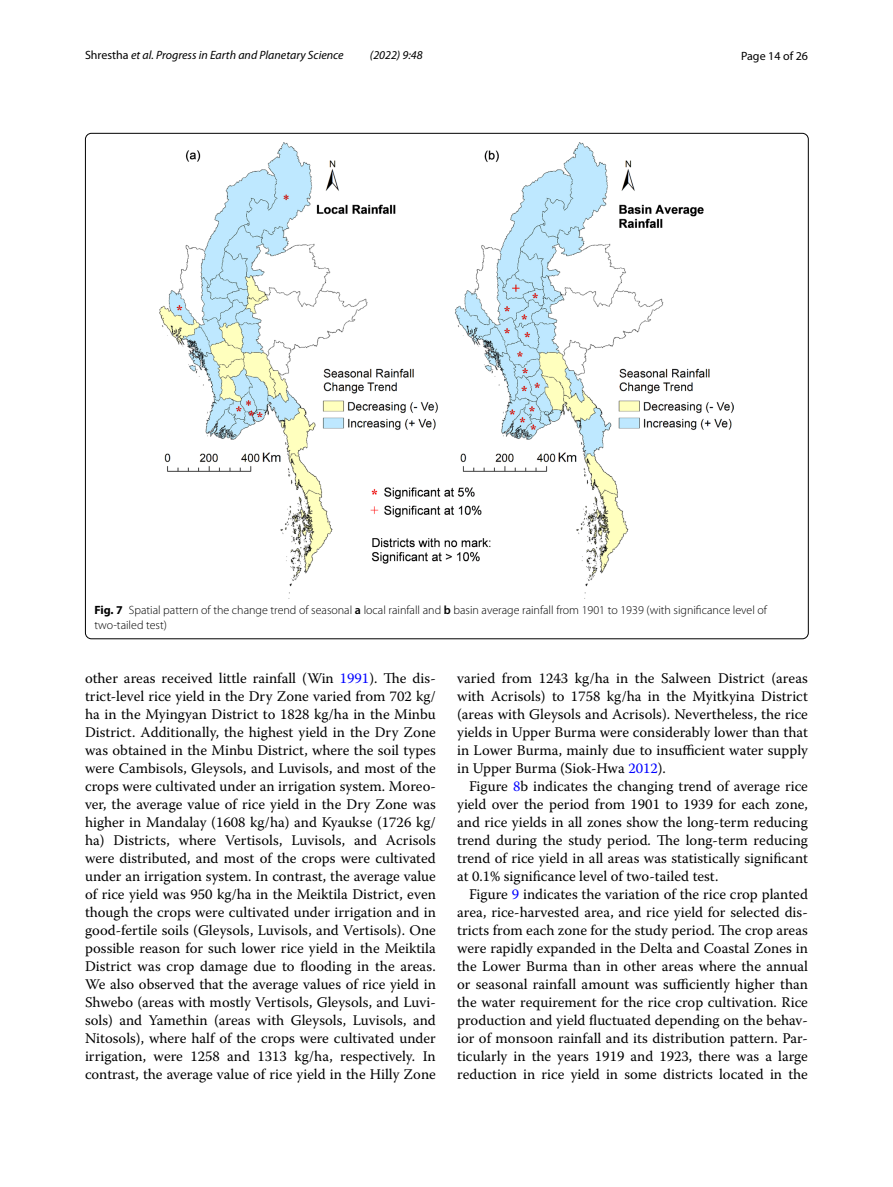
<style>
.page{position:relative;width:893px;height:1187px;background:#fff}
.page>*{position:absolute;margin:0;border:0;box-sizing:border-box;transform-origin:0 0}
.t1{font:14.7px/18px "Warnock Pro";color:#000;text-align:justify}
.t2{font:300 12px/15px "Myriad Pro";color:#000}
.t3{font:italic 12px "Myriad Pro";color:#000}
.t4{font:12px "Myriad Pro";color:#000}
.s1{font-style:normal}
.s2{font-weight:700}
.s3{font-weight:600}
.s4{color:#00f}
</style>
<div class="page">
<img style="left:160px;top:142px;width:574px;height:452px">
<p class="t3" style="left:85px;top:48px;width:260px"><span class="s1">Shrestha</span> et al. Progress in Earth and Planetary Science</p>
<p class="t3" style="left:370px;top:48px;width:54px">(2022) 9:48</p>
<p class="t4" style="left:741px;top:48px;width:68px">Page 14 of 26</p>
<p class="t2" style="left:94px;top:602px;width:674px"><span class="s2">Fig. 7</span> Spatial pattern of the change trend of seasonal <span class="s3">a</span> local rainfall and <span class="s3">b</span> basin average rainfall from 1901 to 1939 (with significance level of two-tailed test)</p>
<p class="t1" style="left:85px;top:669px;width:352px">other areas received little rainfall (Win <span class="s4">1991</span>). The dis&shy;trict-level rice yield in the Dry Zone varied from 702 kg/ ha in the Myingyan District to 1828 kg/ha in the Minbu District. Additionally, the highest yield in the Dry Zone was obtained in the Minbu District, where the soil types were Cambisols, Gleysols, and Luvisols, and most of the crops were cultivated under an irrigation system. Moreo&shy;ver, the average value of rice yield in the Dry Zone was higher in Mandalay (1608 kg/ha) and Kyaukse (1726 kg/ ha) Districts, where Vertisols, Luvisols, and Acrisols were distributed, and most of the crops were cultivated under an irrigation system. In contrast, the average value of rice yield was 950 kg/ha in the Meiktila District, even though the crops were cultivated under irrigation and in good-fertile soils (Gleysols, Luvisols, and Vertisols). One possible reason for such lower rice yield in the Meiktila District was crop damage due to flooding in the areas.<br>We also observed that the average values of rice yield in Shwebo (areas with mostly Vertisols, Gleysols, and Luvi&shy;sols) and Yamethin (areas with Gleysols, Luvisols, and Nitosols), where half of the crops were cultivated under irrigation, were 1258 and 1313 kg/ha, respectively. In contrast, the average value of rice yield in the Hilly Zone</p>
<p class="t1" style="left:457px;top:669px;width:352px">varied from 1243 kg/ha in the Salween District (areas with Acrisols) to 1758 kg/ha in the Myitkyina District (areas with Gleysols and Acrisols). Nevertheless, the rice yields in Upper Burma were considerably lower than that in Lower Burma, mainly due to insufficient water supply in Upper Burma (Siok-Hwa <span class="s4">2012</span>).</p>
<p class="t1" style="left:457px;top:777px;width:352px;text-indent:12px">Figure <span class="s4">8</span>b indicates the changing trend of average rice yield over the period from 1901 to 1939 for each zone, and rice yields in all zones show the long-term reducing trend during the study period. The long-term reducing trend of rice yield in all areas was statistically significant at 0.1% significance level of two-tailed test.</p>
<p class="t1" style="left:457px;top:885px;width:352px;text-indent:12px">Figure <span class="s4">9</span> indicates the variation of the rice crop planted area, rice-harvested area, and rice yield for selected dis&shy;tricts from each zone for the study period. The crop areas were rapidly expanded in the Delta and Coastal Zones in the Lower Burma than in other areas where the annual or seasonal rainfall amount was sufficiently higher than the water requirement for the rice crop cultivation. Rice production and yield fluctuated depending on the behav&shy;ior of monsoon rainfall and its distribution pattern. Par&shy;ticularly in the years 1919 and 1923, there was a large reduction in rice yield in some districts located in the</p>
</div>
